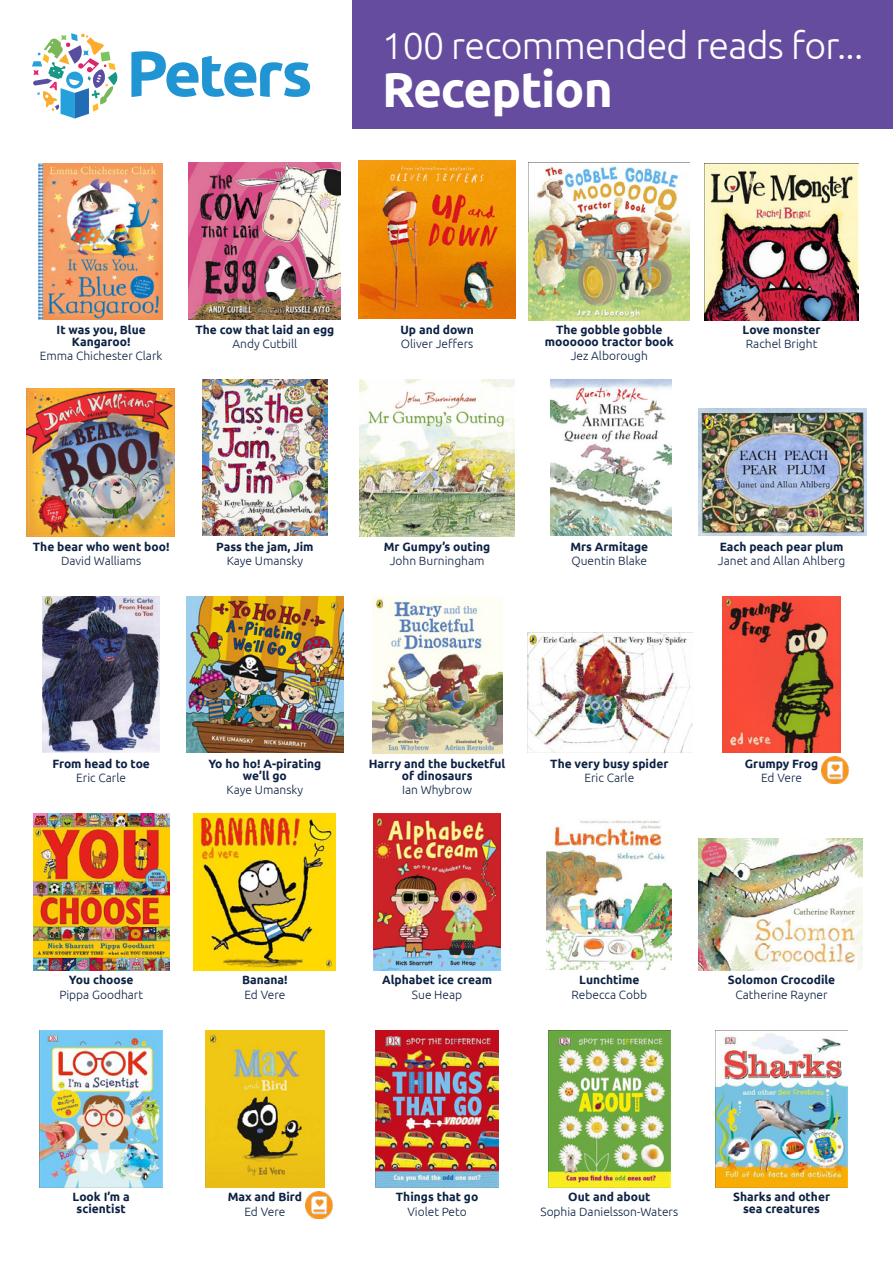
<style>
.page{position:relative;width:893px;height:1263px;background:#fff}
.page>*{position:absolute;margin:0;border:0;box-sizing:border-box;transform-origin:0 0}
.t1{font:700 49.5px "Ubuntu";letter-spacing:-.02em;color:#fff}
.t2{font:300 37.5px "Ubuntu";letter-spacing:-.02em;color:#fff}
.t3{font:700 12px/14.4px "Ubuntu";color:#0d2243;text-align:center}
.t4{font:300 12px/14.4px "Ubuntu";color:#0d2243}
.s1{font-weight:300}
.s2{font-weight:700}
</style>
<div class="page">
<svg style="left:131px;top:51px;width:179px;height:46px"></svg>
<svg style="left:32px;top:33px;width:86px;height:86px"></svg>
<div style="left:353px;top:0;width:540px;height:129px;background:#654c9f"></div>
<img style="left:38px;top:163px;width:125px;height:157px">
<img style="left:188px;top:163px;width:152px;height:157px">
<img style="left:529px;top:166px;width:160px;height:154px">
<img style="left:705px;top:163px;width:153px;height:157px">
<img style="left:27px;top:389px;width:147px;height:147px">
<img style="left:202px;top:380px;width:125px;height:156px">
<img style="left:360px;top:380px;width:154px;height:156px">
<img style="left:43px;top:597px;width:116px;height:156px">
<img style="left:187px;top:597px;width:157px;height:156px">
<img style="left:372px;top:597px;width:130px;height:156px">
<img style="left:33px;top:813px;width:136px;height:158px">
<img style="left:193px;top:813px;width:143px;height:157px">
<img style="left:374px;top:813px;width:126px;height:157px">
<img style="left:546px;top:820px;width:125px;height:150px">
<img style="left:699px;top:838px;width:164px;height:132px">
<img style="left:40px;top:1030px;width:122px;height:158px">
<img style="left:205px;top:1031px;width:119px;height:157px">
<img style="left:375px;top:1030px;width:123px;height:158px">
<img style="left:548px;top:1030px;width:123px;height:158px">
<img style="left:715px;top:1030px;width:132px;height:157px">
<img style="left:359px;top:161px;width:156px;height:158px">
<img style="left:550px;top:379px;width:122px;height:157px">
<img style="left:698px;top:409px;width:168px;height:127px">
<img style="left:527px;top:632px;width:165px;height:120px">
<img style="left:723px;top:597px;width:118px;height:155px">
<img style="left:822px;top:757px;width:27px;height:26px">
<img style="left:306px;top:1191px;width:27px;height:27px">
<p class="t2" style="left:382px;top:23px;width:482px">100 recommended reads for...</p>
<p class="t1" style="left:382px;top:59px;width:232px">Reception</p>
<p class="t3" style="left:57px;top:323px;width:91px;line-height:12px">It was you, Blue<br>Kangaroo!</p>
<p class="t4" style="left:40px;top:348px;width:124px">Emma Chichester Clark</p>
<p class="t3" style="left:196px;top:322px;width:140px">The cow that laid an egg<br><span class="s1">Andy Cutbill</span></p>
<p class="t4" style="left:400px;top:322px;width:75px"><span class="s2">Up and down<br></span>Oliver Jeffers</p>
<p class="t3" style="left:545px;top:323px;width:130px;line-height:12px">The gobble gobble moooooo tractor book</p>
<p class="t4" style="left:571px;top:348px;width:79px">Jez Alborough</p>
<p class="t4" style="left:743px;top:322px;width:79px"><span class="s2">Love monster<br></span>Rachel Bright</p>
<p class="t3" style="left:33px;top:539px;width:138px">The bear who went boo!<br><span class="s1">David Walliams</span></p>
<p class="t3" style="left:216px;top:539px;width:99px">Pass the jam, Jim<br><span class="s1">Kaye Umansky</span></p>
<p class="t3" style="left:384px;top:539px;width:108px">Mr Gumpy’s outing<br><span class="s1">John Burningham</span></p>
<p class="t4" style="left:570px;top:539px;width:79px"><span class="s2">Mrs Armitage<br></span>Quentin Blake</p>
<p class="t4" style="left:718px;top:539px;width:129px"><span class="s2">Each peach pear plum<br></span>Janet and Allan Ahlberg</p>
<p class="t3" style="left:52px;top:756px;width:99px">From head to toe<br><span class="s1">Eric Carle</span></p>
<p class="t3" style="left:208px;top:757px;width:114px;line-height:12px">Yo ho ho! A-pirating we’ll go</p>
<p class="t4" style="left:227px;top:782px;width:78px">Kaye Umansky</p>
<p class="t3" style="left:369px;top:757px;width:138px;line-height:12px">Harry and the bucketful of dinosaurs</p>
<p class="t4" style="left:402px;top:782px;width:71px">Ian Whybrow</p>
<p class="t3" style="left:550px;top:756px;width:120px">The very busy spider<br><span class="s1">Eric Carle</span></p>
<p class="t3" style="left:745px;top:756px;width:75px">Grumpy Frog<br><span class="s1">Ed Vere</span></p>
<p class="t4" style="left:59px;top:973px;width:85px;text-align:center"><span class="s2">You choose<br></span>Pippa Goodhart</p>
<p class="t3" style="left:242px;top:973px;width:47px;text-align:left">Banana!<br><span class="s1">Ed Vere</span></p>
<p class="t3" style="left:382px;top:973px;width:111px">Alphabet ice cream<br><span class="s1">Sue Heap</span></p>
<p class="t4" style="left:571px;top:973px;width:77px;text-align:center"><span class="s2">Lunchtime<br></span>Rebecca Cobb</p>
<p class="t3" style="left:728px;top:973px;width:109px">Solomon Crocodile<br><span class="s1">Catherine Rayner</span></p>
<p class="t3" style="left:73px;top:1191px;width:59px;line-height:12px">Look I’m a scientist</p>
<p class="t3" style="left:228px;top:1189px;width:76px">Max and Bird<br><span class="s1">Ed Vere</span></p>
<p class="t3" style="left:396px;top:1189px;width:84px">Things that go<br><span class="s1">Violet Peto</span></p>
<p class="t4" style="left:540px;top:1189px;width:139px;text-align:center"><span class="s2">Out and about<br></span>Sophia Danielsson-Waters</p>
<p class="t3" style="left:733px;top:1191px;width:98px;line-height:12px">Sharks and other sea creatures</p>
</div>
